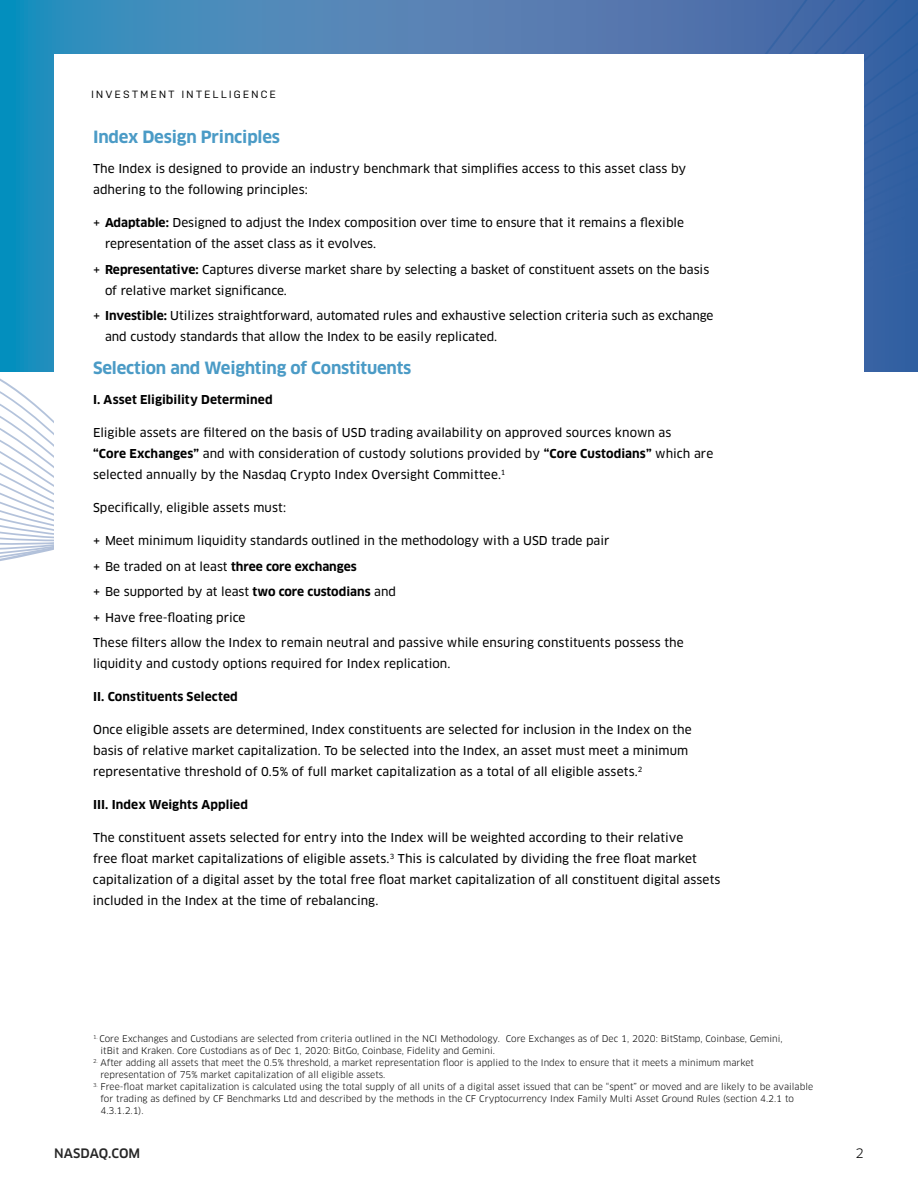
<style>
.page{position:relative;width:918px;height:1188px;background:#fff}
.page>*{position:absolute;margin:0;border:0;box-sizing:border-box;transform-origin:0 0}
.t1{font:700 16.5px "Clan Pro";letter-spacing:-.01em;color:#4b9bc6}
.t2{font:500 12.75px "Clan Pro";letter-spacing:.01em;color:#262626}
.t3{font:12.75px "Clan Pro";color:#000}
.t4{font:12px/21px "Clan Pro News";color:#000}
.t5{font:700 12px "Clan Pro";letter-spacing:.01em;color:#000}
.t6{font:10.5px "Nudista";letter-spacing:.23em;color:#000}
.t7{font:9px/12px "Clan Pro";color:#000}
.s1{font-family:"Clan Pro";font-weight:700}
</style>
<div class="page">
<svg style="left:0;top:0;width:918px;height:561px"></svg>
<div style="left:54px;top:54px;width:809px;height:1080px;background:#fff"></div>
<p class="t6" style="left:92px;top:89px;width:186px">INVESTMENT INTELLIGENCE</p>
<h1 class="t1" style="left:93px;top:128px;width:189px">Index Design Principles</h1>
<p class="t4" style="left:93px;top:159px;width:595px">The Index is designed to provide an industry benchmark that simplifies access to this asset class by adhering to the following principles:</p>
<p class="t4" style="left:105px;top:213px;width:581px;text-indent:-12px">+ <span class="s1">Adaptable:</span> Designed to adjust the Index composition over time to ensure that it remains a flexible representation of the asset class as it evolves.</p>
<p class="t4" style="left:105px;top:259px;width:606px;text-indent:-12px">+ <span class="s1">Representative:</span> Captures diverse market share by selecting a basket of constituent assets on the basis of relative market significance.</p>
<p class="t4" style="left:105px;top:306px;width:610px;text-indent:-12px">+ <span class="s1">Investible:</span> Utilizes straightforward, automated rules and exhaustive selection criteria such as exchange and custody standards that allow the Index to be easily replicated.</p>
<h1 class="t1" style="left:93px;top:359px;width:320px">Selection and Weighting of Constituents</h1>
<p class="t5" style="left:93px;top:393px;width:181px">I. Asset Eligibility Determined</p>
<p class="t4" style="left:93px;top:423px;width:622px">Eligible assets are filtered on the basis of USD trading availability on approved sources known as<br><span class="s1">“Core Exchanges”</span> and with consideration of custody solutions provided by <span class="s1">“Core Custodians”</span> which are selected annually by the Nasdaq Crypto Index Oversight Committee.<sup>1</sup></p>
<p class="t4" style="left:93px;top:498px;width:195px">Specifically, eligible assets must:</p>
<p class="t4" style="left:93px;top:528px;width:592px;line-height:25.5px">+ Meet minimum liquidity standards outlined in the methodology with a USD trade pair<br>+ Be traded on at least <span class="s1">three core exchanges<br></span>+ Be supported by at least <span class="s1">two core custodians</span> and<br>+ Have free-floating price<br>These filters allow the Index to remain neutral and passive while ensuring constituents possess the</p>
<p class="t4" style="left:93px;top:654px;width:359px">liquidity and custody options required for Index replication.</p>
<p class="t5" style="left:93px;top:690px;width:146px">II. Constituents Selected</p>
<p class="t4" style="left:93px;top:720px;width:600px">Once eligible assets are determined, Index constituents are selected for inclusion in the Index on the basis of relative market capitalization. To be selected into the Index, an asset must meet a minimum representative threshold of 0.5% of full market capitalization as a total of all eligible assets.<sup>2</sup></p>
<p class="t5" style="left:93px;top:798px;width:157px">III. Index Weights Applied</p>
<p class="t4" style="left:93px;top:828px;width:629px">The constituent assets selected for entry into the Index will be weighted according to their relative<br>free float market capitalizations of eligible assets.<sup>3</sup> This is calculated by dividing the free float market capitalization of a digital asset by the total free float market capitalization of all constituent digital assets included in the Index at the time of rebalancing.</p>
<p class="t7" style="left:100px;top:1032px;width:684px;text-indent:-7px"><sup>1.</sup> Core Exchanges and Custodians are selected from criteria outlined in the NCI Methodology. Core Exchanges as of Dec 1, 2020: BitStamp, Coinbase, Gemini, itBit and Kraken. Core Custodians as of Dec 1, 2020: BitGo, Coinbase, Fidelity and Gemini.</p>
<p class="t7" style="left:101px;top:1056px;width:655px;text-indent:-8px"><sup>2.</sup> After adding all assets that meet the 0.5% threshold, a market representation floor is applied to the Index to ensure that it meets a minimum market representation of 75% market capitalization of all eligible assets.</p>
<p class="t7" style="left:101px;top:1080px;width:714px;text-indent:-8px"><sup>3.</sup> Free-float market capitalization is calculated using the total supply of all units of a digital asset issued that can be “spent” or moved and are likely to be available for trading as defined by CF Benchmarks Ltd and described by the methods in the CF Cryptocurrency Index Family Multi Asset Ground Rules (section 4.2.1 to<br>4.3.1.2.1).</p>
<p class="t2" style="left:54px;top:1146px;width:88px">NASDAQ.COM</p>
<p class="t3" style="left:856px;top:1146px;width:10px">2</p>
</div>
